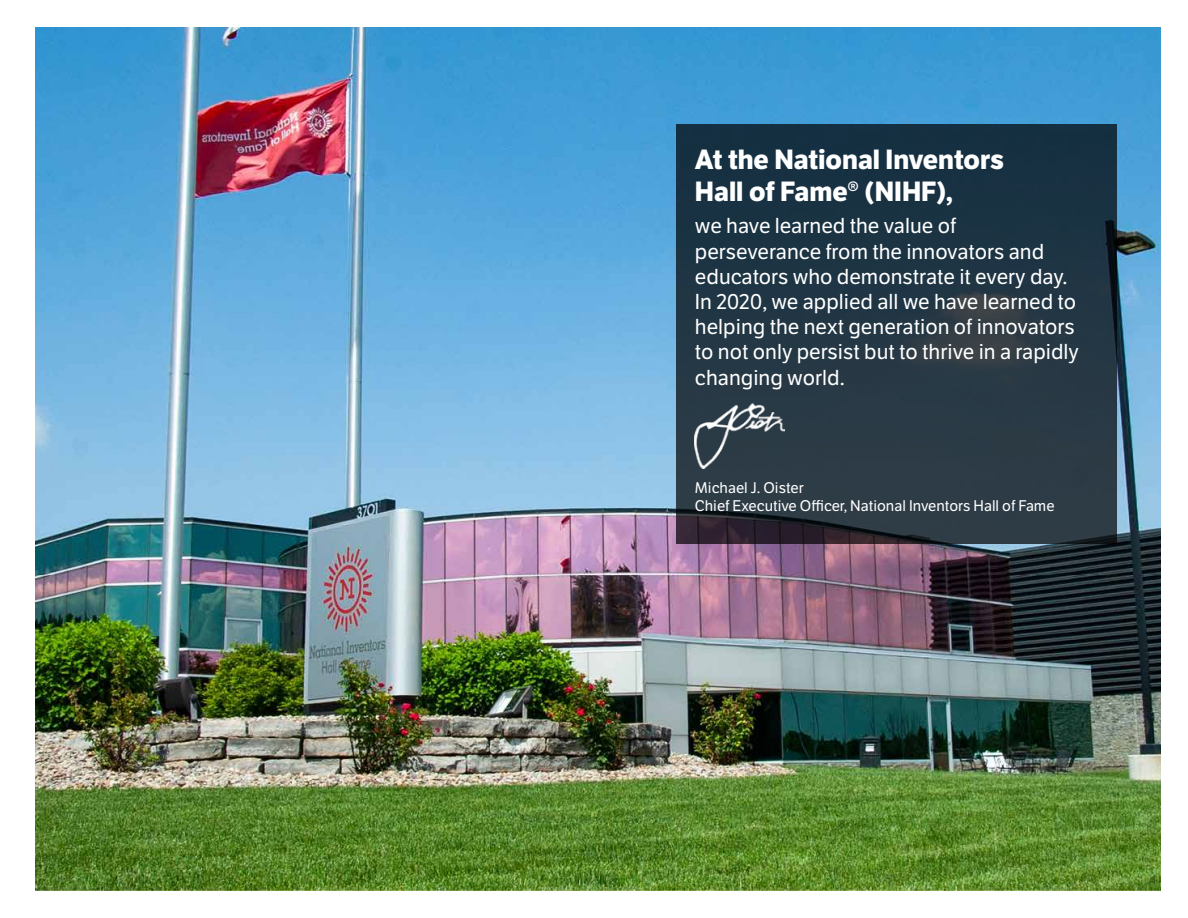
<style>
.page{position:relative;width:1188px;height:918px;background:#fff}
.page>*{position:absolute;margin:0;border:0;box-sizing:border-box;transform-origin:0 0}
.t1{font:700 27px/32.4px "LFT Etica";color:#fff}
.t2{font:21px/25.2px "LFT Etica";color:#fff}
.t3{font:15px/18px "LFT Etica";color:#fff}
</style>
<div class="page">
<img style="left:35px;top:28px;width:1125px;height:862px">
<svg style="left:676px;top:124px;width:440px;height:419px;background:#223542"></svg>
<img style="left:695px;top:404px;width:90px;height:64px">
<p class="t1" style="left:695px;top:144px;width:311px">At the National Inventors<br>Hall of Fame® (NIHF),</p>
<p class="t2" style="left:695px;top:214px;width:386px">we have learned the value of perseverance from the innovators and educators who demonstrate it every day.<br>In 2020, we applied all we have learned to helping the next generation of innovators to not only persist but to thrive in a rapidly changing world.</p>
<p class="t3" style="left:695px;top:479px;width:361px">Michael J. Oister<br>Chief Executive Officer, National Inventors Hall of Fame</p>
</div>
